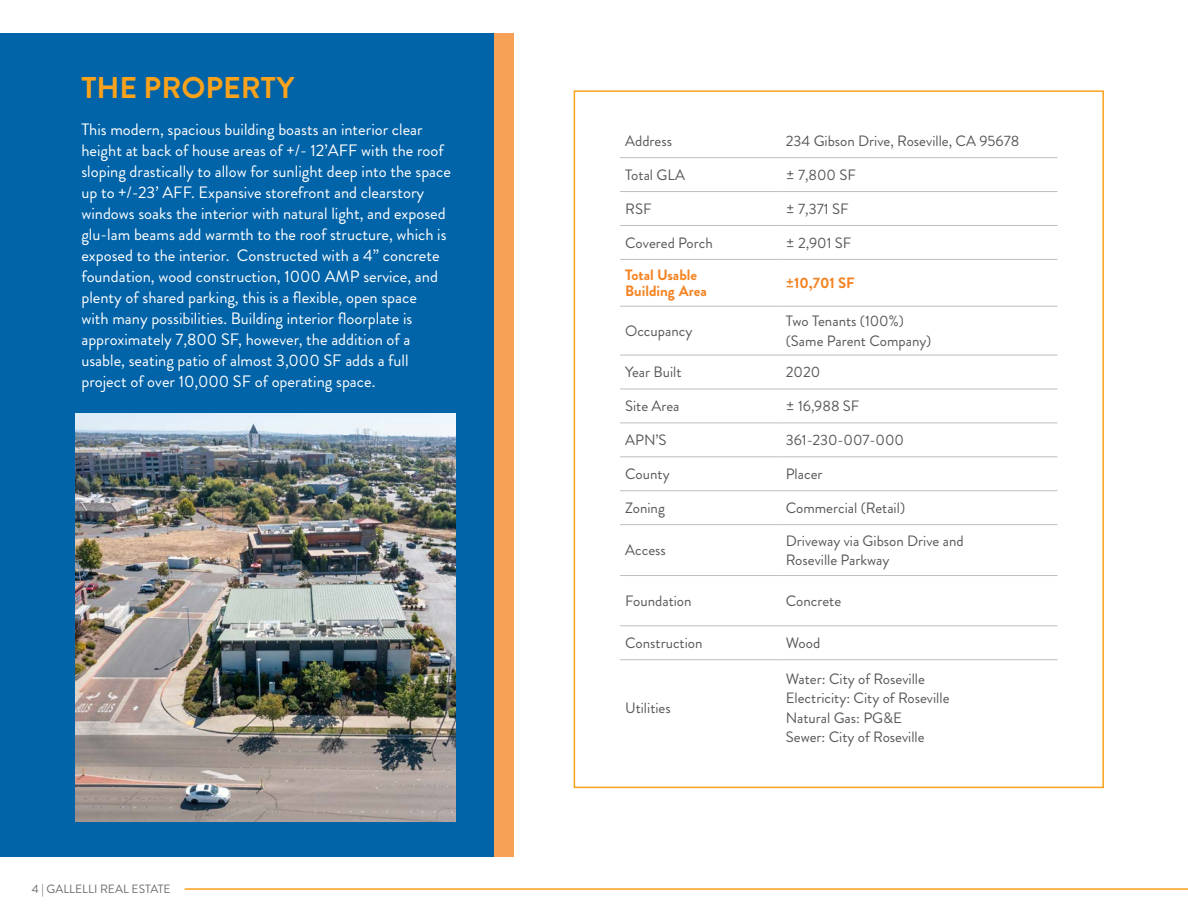
<style>
.page{position:relative;width:1188px;height:918px;background:#fff}
.page>*{position:absolute;margin:0;border:0;box-sizing:border-box;transform-origin:0 0}
.t1{font:700 30px "Brandon Grotesque";color:#faa21b}
.t2{font:16.5px/21px "Brandon Grotesque";color:#fff}
.t3{font:15px "Brandon Grotesque";color:#57585a}
.t4{font:700 15px "Brandon Grotesque";color:#f58220}
.t5{font:12px "Brandon Grotesque";color:#6c6d70}
</style>
<div class="page">
<hr style="left:185px;top:888px;width:1003px;height:2px;background:#faa21b">
<div style="left:455px;top:34px;width:59px;height:823px;background:#f7a157"></div>
<div style="left:0;top:34px;width:494px;height:823px;background:#0163a8"></div>
<hr style="left:620px;top:157px;width:161px;height:1px;background:#bcbec0">
<hr style="left:781px;top:157px;width:276px;height:1px;background:#bcbec0">
<hr style="left:620px;top:191px;width:161px;height:1px;background:#bcbec0">
<hr style="left:781px;top:191px;width:276px;height:1px;background:#bcbec0">
<hr style="left:620px;top:225px;width:161px;height:1px;background:#bcbec0">
<hr style="left:781px;top:225px;width:276px;height:1px;background:#bcbec0">
<hr style="left:620px;top:259px;width:161px;height:1px;background:#bcbec0">
<hr style="left:781px;top:259px;width:276px;height:1px;background:#bcbec0">
<hr style="left:620px;top:306px;width:161px;height:1px;background:#bcbec0">
<hr style="left:781px;top:306px;width:276px;height:1px;background:#bcbec0">
<hr style="left:620px;top:355px;width:161px;height:1px;background:#bcbec0">
<hr style="left:781px;top:355px;width:276px;height:1px;background:#bcbec0">
<hr style="left:620px;top:389px;width:161px;height:1px;background:#bcbec0">
<hr style="left:781px;top:389px;width:276px;height:1px;background:#bcbec0">
<hr style="left:620px;top:423px;width:161px;height:1px;background:#bcbec0">
<hr style="left:781px;top:423px;width:276px;height:1px;background:#bcbec0">
<hr style="left:620px;top:456px;width:161px;height:1px;background:#bcbec0">
<hr style="left:781px;top:456px;width:276px;height:1px;background:#bcbec0">
<hr style="left:620px;top:490px;width:161px;height:1px;background:#bcbec0">
<hr style="left:781px;top:490px;width:276px;height:1px;background:#bcbec0">
<hr style="left:620px;top:524px;width:161px;height:1px;background:#bcbec0">
<hr style="left:781px;top:524px;width:276px;height:1px;background:#bcbec0">
<hr style="left:620px;top:575px;width:161px;height:1px;background:#bcbec0">
<hr style="left:781px;top:575px;width:276px;height:1px;background:#bcbec0">
<hr style="left:620px;top:625px;width:161px;height:1px;background:#bcbec0">
<hr style="left:781px;top:625px;width:276px;height:1px;background:#bcbec0">
<hr style="left:620px;top:659px;width:161px;height:1px;background:#bcbec0">
<hr style="left:781px;top:659px;width:276px;height:1px;background:#bcbec0">
<img style="left:75px;top:414px;width:380px;height:408px">
<p class="t1" style="left:81px;top:67px;width:214px">THE PROPERTY</p>
<p class="t2" style="left:81px;top:119px;width:371px">This modern, spacious building boasts an interior clear height at back of house areas of +/- 12’AFF with the roof sloping drastically to allow for sunlight deep into the space up to +/-23’ AFF. Expansive storefront and clearstory windows soaks the interior with natural light, and exposed glu-lam beams add warmth to the roof structure, which is exposed to the interior. Constructed with a 4” concrete foundation, wood construction, 1000 AMP service, and plenty of shared parking, this is a flexible, open space<br>with many possibilities. Building interior floorplate is approximately 7,800 SF, however, the addition of a usable, seating patio of almost 3,000 SF adds a full project of over 10,000 SF of operating space.</p>
<p class="t5" style="left:32px;top:881px;width:140px">4 | GALLELLI REAL ESTATE</p>
<p class="t3" style="left:625px;top:130px;width:48px">Address</p>
<p class="t3" style="left:786px;top:130px;width:235px">234 Gibson Drive, Roseville, CA 95678</p>
<p class="t3" style="left:625px;top:164px;width:62px">Total GLA</p>
<p class="t3" style="left:786px;top:164px;width:72px">± 7,800 SF</p>
<p class="t3" style="left:625px;top:198px;width:28px">RSF</p>
<p class="t3" style="left:786px;top:198px;width:64px">± 7,371 SF</p>
<p class="t3" style="left:625px;top:232px;width:89px">Covered Porch</p>
<p class="t3" style="left:786px;top:232px;width:67px">± 2,901 SF</p>
<p class="t4" style="left:625px;top:264px;width:73px">Total Usable</p>
<p class="t4" style="left:625px;top:281px;width:83px">Building Area</p>
<p class="t4" style="left:786px;top:272px;width:70px">±10,701 SF</p>
<p class="t3" style="left:625px;top:320px;width:69px">Occupancy</p>
<p class="t3" style="left:786px;top:311px;width:120px">Two Tenants (100%)</p>
<p class="t3" style="left:786px;top:330px;width:147px">(Same Parent Company)</p>
<p class="t3" style="left:625px;top:362px;width:58px">Year Built</p>
<p class="t3" style="left:786px;top:362px;width:36px">2020</p>
<p class="t3" style="left:625px;top:396px;width:56px">Site Area</p>
<p class="t3" style="left:786px;top:396px;width:75px">± 16,988 SF</p>
<p class="t3" style="left:625px;top:430px;width:43px">APN’S</p>
<p class="t3" style="left:786px;top:430px;width:120px">361-230-007-000</p>
<p class="t3" style="left:625px;top:464px;width:46px">County</p>
<p class="t3" style="left:786px;top:464px;width:38px">Placer</p>
<p class="t3" style="left:625px;top:497px;width:41px">Zoning</p>
<p class="t3" style="left:786px;top:497px;width:121px">Commercial (Retail)</p>
<p class="t3" style="left:625px;top:540px;width:42px">Access</p>
<p class="t3" style="left:786px;top:530px;width:179px">Driveway via Gibson Drive and</p>
<p class="t3" style="left:786px;top:550px;width:105px">Roseville Parkway</p>
<p class="t3" style="left:625px;top:590px;width:68px">Foundation</p>
<p class="t3" style="left:786px;top:590px;width:57px">Concrete</p>
<p class="t3" style="left:625px;top:633px;width:79px">Construction</p>
<p class="t3" style="left:786px;top:633px;width:36px">Wood</p>
<p class="t3" style="left:625px;top:698px;width:47px">Utilities</p>
<p class="t3" style="left:786px;top:668px;width:141px">Water: City of Roseville</p>
<p class="t3" style="left:786px;top:688px;width:165px">Electricity: City of Roseville</p>
<p class="t3" style="left:786px;top:707px;width:118px">Natural Gas: PG&amp;E</p>
<p class="t3" style="left:786px;top:727px;width:140px">Sewer: City of Roseville</p>
</div>
